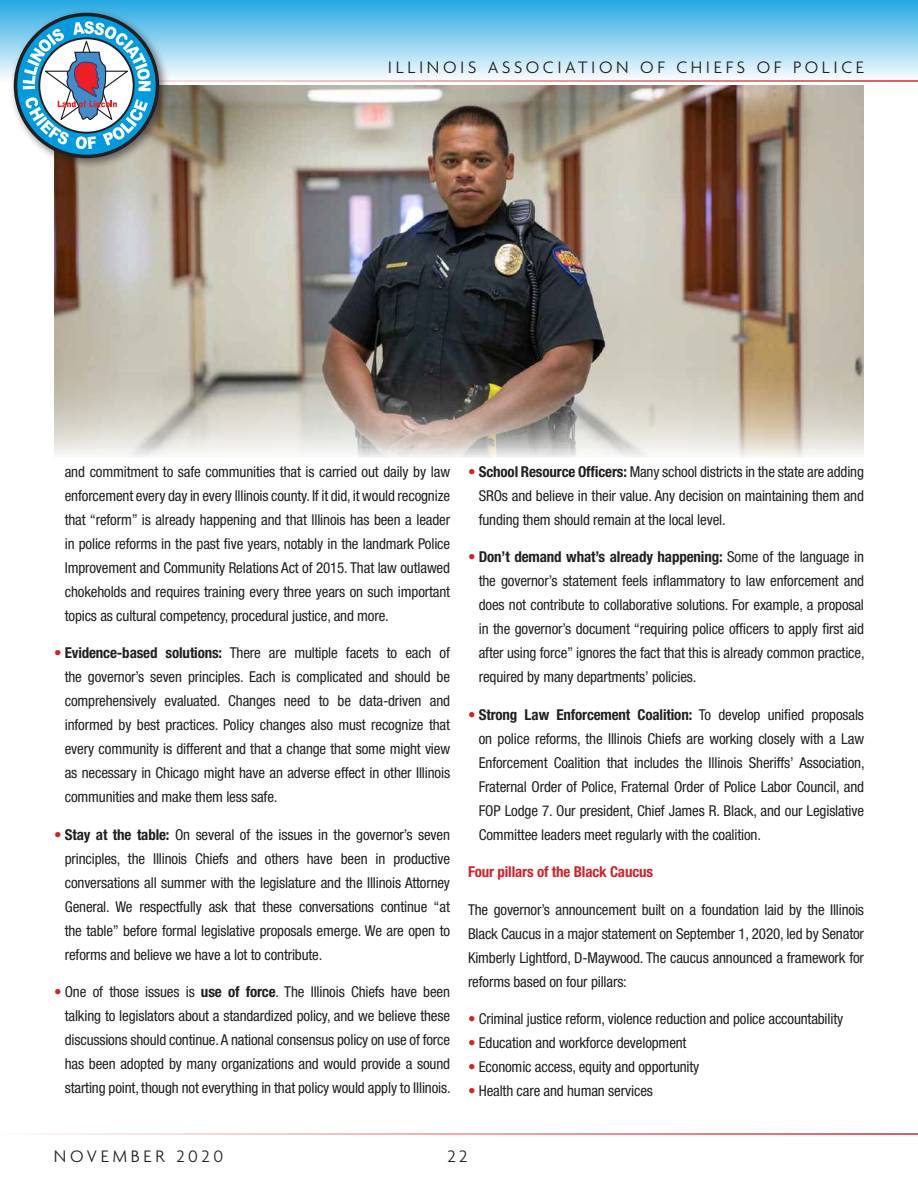
<style>
.page{position:relative;width:918px;height:1188px;background:#fff}
.page>*{position:absolute;margin:0;border:0;box-sizing:border-box;transform-origin:0 0}
.t1{font:300 18px "Agenda";letter-spacing:.2em;color:#231f20}
.t2{font:condensed 15px/24px "Helvetica Neue";letter-spacing:-.01em;color:#231f20;text-align:justify}
.t3{font:700 condensed 15px "Helvetica Neue";letter-spacing:-.01em;color:#d1232a}
.s1{color:#d1232a}
.s2{font-weight:700}
</style>
<div class="page">
<hr style="left:0;top:1133px;width:918px;height:2px;background:#d1232a">
<div style="left:0;top:0;width:918px;height:81px;background:linear-gradient(to bottom,#24a9e2,#fafdfe)"></div>
<hr style="left:0;top:80px;width:918px;height:2px;background:#d1232a">
<img style="left:55px;top:86px;width:808px;height:371px">
<hr style="left:916px;top:59px;width:2px;height:1069px;background:#fff">
<div style="left:9px;top:8px;width:161px;height:161px;background:#231f20;opacity:.6"></div>
<svg style="left:14px;top:13px;width:145px;height:145px"></svg>
<p class="t1" style="left:388px;top:57px;width:478px">ILLINOIS ASSOCIATION OF CHIEFS OF POLICE</p>
<p class="t2" style="left:65px;top:459px;width:387px">and commitment to safe communities that is carried out daily by law enforcement every day in every Illinois county. If it did, it would recognize that “reform” is already happening and that Illinois has been a leader in police reforms in the past five years, notably in the landmark Police Improvement and Community Relations Act of 2015. That law outlawed chokeholds and requires training every three years on such important topics as cultural competency, procedural justice, and more.</p>
<p class="t2" style="left:65px;top:641px;width:387px;text-indent:-11px"><span class="s1">•</span> <span class="s2">Evidence-based solutions:</span> There are multiple facets to each of the governor’s seven principles. Each is complicated and should be comprehensively evaluated. Changes need to be data-driven and informed by best practices. Policy changes also must recognize that every community is different and that a change that some might view as necessary in Chicago might have an adverse effect in other Illinois communities and make them less safe.</p>
<p class="t2" style="left:65px;top:822px;width:387px;text-indent:-11px"><span class="s1">•</span> <span class="s2">Stay at the table:</span> On several of the issues in the governor’s seven principles, the Illinois Chiefs and others have been in productive conversations all summer with the legislature and the Illinois Attorney General. We respectfully ask that these conversations continue “at the table” before formal legislative proposals emerge. We are open to reforms and believe we have a lot to contribute.</p>
<p class="t2" style="left:65px;top:980px;width:387px;text-indent:-11px"><span class="s1">•</span> One of those issues is <span class="s2">use of force</span>. The Illinois Chiefs have been talking to legislators about a standardized policy, and we believe these discussions should continue. A national consensus policy on use of force has been adopted by many organizations and would provide a sound starting point, though not everything in that policy would apply to Illinois.</p>
<p class="t2" style="left:479px;top:459px;width:387px;text-indent:-11px"><span class="s1">•</span> <span class="s2">School Resource Officers:</span> Many school districts in the state are adding SROs and believe in their value. Any decision on maintaining them and funding them should remain at the local level.</p>
<p class="t2" style="left:479px;top:545px;width:387px;text-indent:-11px"><span class="s1">•</span> <span class="s2">Don’t demand what’s already happening:</span> Some of the language in the governor’s statement feels inflammatory to law enforcement and does not contribute to collaborative solutions. For example, a proposal in the governor’s document “requiring police officers to apply first aid after using force” ignores the fact that this is already common practice, required by many departments’ policies.</p>
<p class="t2" style="left:479px;top:702px;width:387px;text-indent:-11px"><span class="s1">•</span> <span class="s2">Strong Law Enforcement Coalition:</span> To develop unified proposals on police reforms, the Illinois Chiefs are working closely with a Law Enforcement Coalition that includes the Illinois Sheriffs’ Association, Fraternal Order of Police, Fraternal Order of Police Labor Council, and FOP Lodge 7. Our president, Chief James R. Black, and our Legislative Committee leaders meet regularly with the coalition.</p>
<p class="t3" style="left:468px;top:863px;width:187px">Four pillars of the Black Caucus</p>
<p class="t2" style="left:468px;top:897px;width:398px">The governor’s announcement built on a foundation laid by the Illinois Black Caucus in a major statement on September 1, 2020, led by Senator Kimberly Lightford, D-Maywood. The caucus announced a framework for reforms based on four pillars:</p>
<p class="t2" style="left:468px;top:1007px;width:377px"><span class="s1">•</span> Criminal justice reform, violence reduction and police accountability</p>
<p class="t2" style="left:468px;top:1031px;width:220px"><span class="s1">•</span> Education and workforce development</p>
<p class="t2" style="left:468px;top:1055px;width:233px"><span class="s1">•</span> Economic access, equity and opportunity</p>
<p class="t2" style="left:468px;top:1079px;width:186px"><span class="s1">•</span> Health care and human services</p>
<p class="t1" style="left:54px;top:1146px;width:171px">NOVEMBER 2020</p>
<p class="t1" style="left:447px;top:1146px;width:22px">22</p>
</div>
